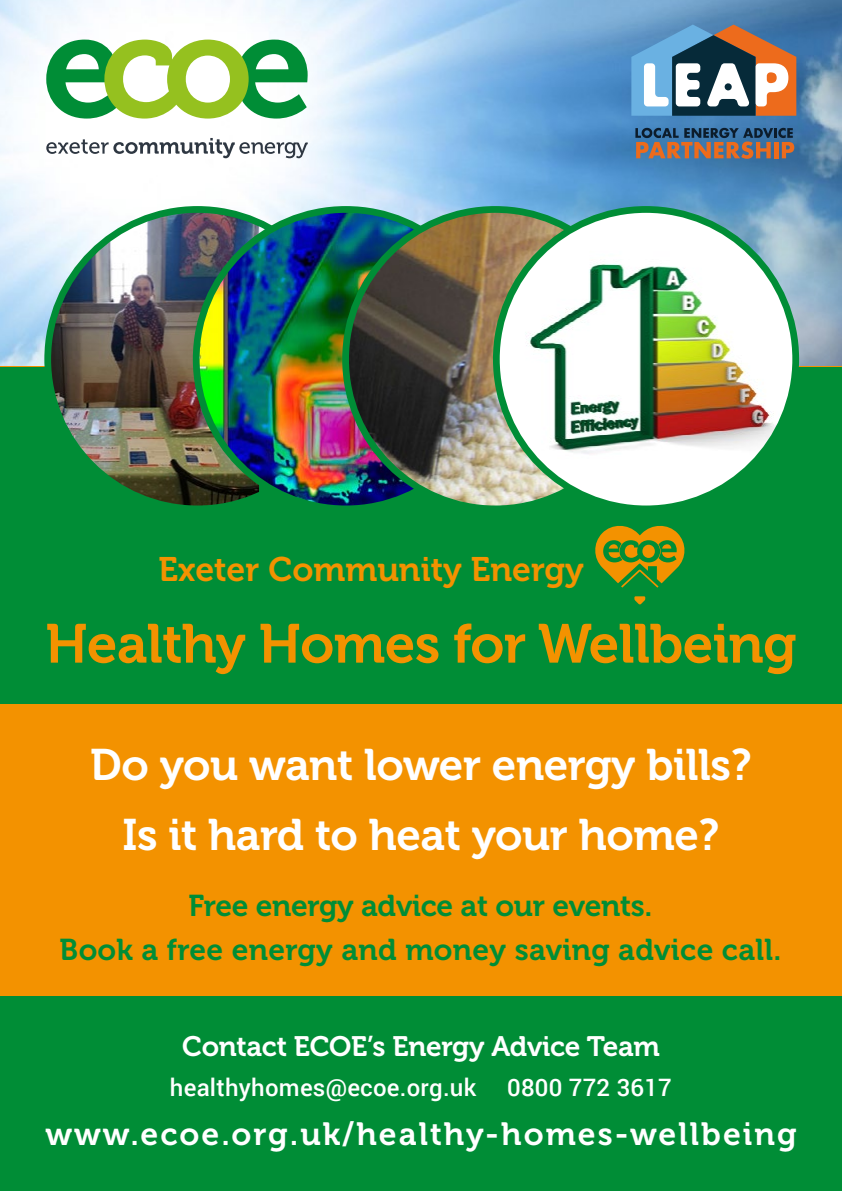
<style>
.page{position:relative;width:842px;height:1191px;background:#fff}
.page>*{position:absolute;margin:0;border:0;box-sizing:border-box;transform-origin:0 0}
.t1{font:54.8px "Museo 700";letter-spacing:-.01em;color:#f39200}
.t2{font:44px "Museo 700";letter-spacing:-.01em;color:#fff}
.t3{font:33.8px "Museo 700";color:#f39200}
.t4{font:32px "Museo 700";letter-spacing:.065em;color:#fff}
.t5{font:30px "Museo 700";letter-spacing:.01em;color:#008d36}
.t6{font:30px "Museo 700";letter-spacing:-.01em;color:#008d36}
.t7{font:28px "Museo 700";letter-spacing:-.01em;color:#fff}
.t8{font:500 24px "Roboto";letter-spacing:.01em;color:#fff}
</style>
<div class="page">
<img style="left:0;top:0;width:842px;height:367px">
<svg style="left:46px;top:40px;width:262px;height:79px"></svg>
<svg style="left:46px;top:138px;width:262px;height:20px"></svg>
<svg style="left:635px;top:128px;width:159px;height:31px;background:#6a646b"></svg>
<svg style="left:631px;top:25px;width:165px;height:91px"></svg>
<div style="left:0;top:367px;width:842px;height:824px;background:#f39200"></div>
<div style="left:0;top:996px;width:842px;height:195px;background:#008d36"></div>
<div style="left:0;top:367px;width:842px;height:336px;background:#008d36"></div>
<img style="left:48px;top:209px;width:211px;height:295px">
<img style="left:196px;top:209px;width:300px;height:300px;border-radius:150px">
<img style="left:346px;top:210px;width:263px;height:298px">
<div style="left:496px;top:209px;width:300px;height:300px;background:#fff;border-radius:50%"></div>
<img style="left:496px;top:235px;width:300px;height:229px">
<div style="left:493px;top:206px;width:306px;height:306px;border:7px solid #008d36;border-radius:50%"></div>
<svg style="left:595px;top:525px;width:90px;height:80px"></svg>
<p class="t3" style="left:158px;top:550px;width:427px">Exeter Community Energy</p>
<p class="t1" style="left:45px;top:613px;width:753px">Healthy Homes for Wellbeing</p>
<p class="t2" style="left:90px;top:740px;width:663px">Do you want lower energy bills?</p>
<p class="t2" style="left:122px;top:810px;width:599px">Is it hard to heat your home?</p>
<p class="t6" style="left:188px;top:888px;width:466px">Free energy advice at our events.</p>
<p class="t5" style="left:59px;top:933px;width:723px">Book a free energy and money saving advice call.</p>
<p class="t7" style="left:182px;top:1030px;width:479px">Contact ECOE’s Energy Advice Team</p>
<p class="t8" style="left:170px;top:1070px;width:308px">healthyhomes@ecoe.org.uk</p>
<p class="t8" style="left:507px;top:1070px;width:166px">0800 772 3617</p>
<p class="t4" style="left:45px;top:1116px;width:753px">www.ecoe.org.uk/healthy-homes-wellbeing</p>
</div>
